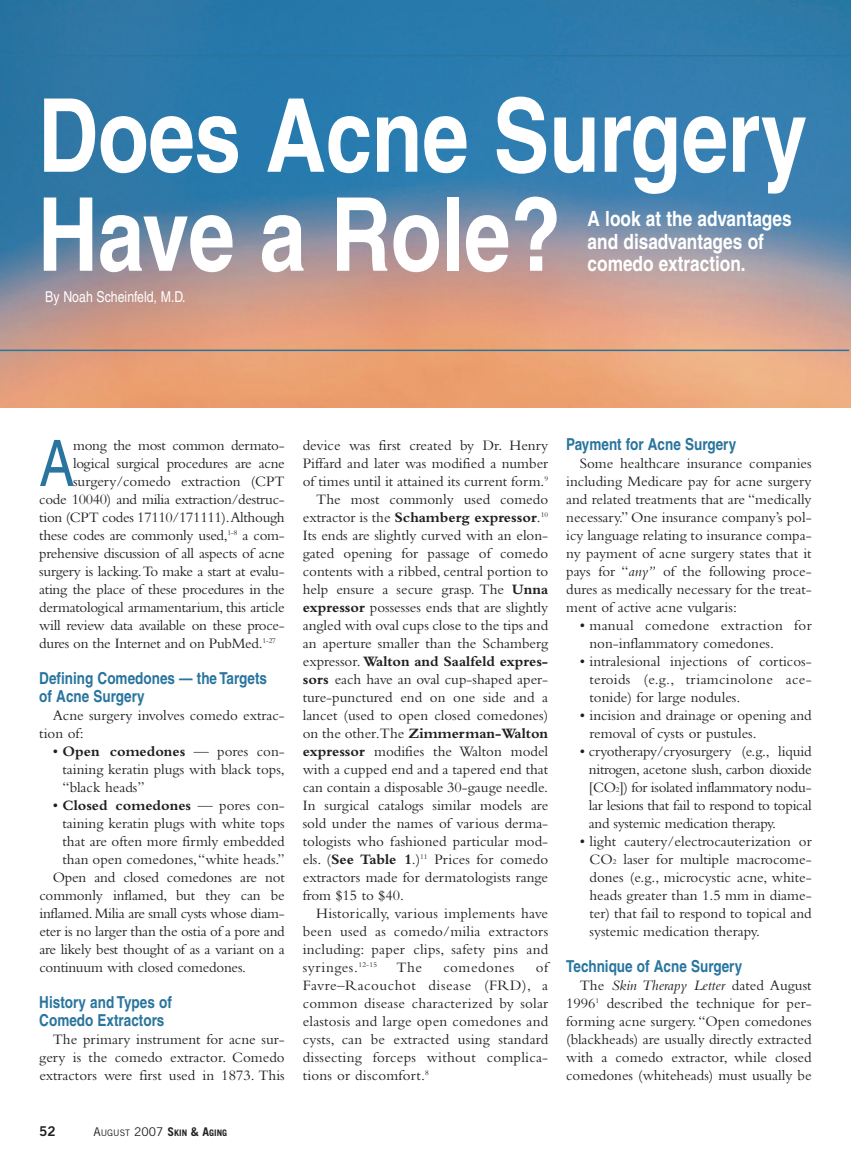
<style>
.page{position:relative;width:851px;height:1161px;background:#fff}
.page>*{position:absolute;margin:0;border:0;box-sizing:border-box;transform-origin:0 0}
.t1{font:700 condensed 102px/99px "Helvetica";letter-spacing:-.005em;color:#fff}
.t2{font:condensed 64.2px "Helvetica";color:#29759e}
.t3{font:700 condensed 21px/22.5px "Helvetica";color:#fff}
.t4{font:700 condensed 16.5px/18px "Helvetica";color:#29759e}
.t5{font:15px/18px "Bembo";color:#231f20;text-align:justify}
.t6{font:15px "Bembo";letter-spacing:-.02em;color:#231f20}
.t7{font:700 15px "Bembo";color:#231f20}
.t8{font:15px/18px "Bembo";letter-spacing:.02em;color:#231f20}
.t9{font:15px "Bembo";letter-spacing:.035em;color:#231f20}
.t10{font:condensed 15px "Helvetica";color:#fff}
.t11{font:13.5px "Trade Gothic Bold Two";color:#231f20}
.t12{font:700 9px "Trade Gothic";color:#231f20}
.s1{font-weight:700}
.s2{font-weight:400}
.s3{font-weight:400;font-size:12px}
.s4{font-size:12px}
.s5{font-style:italic}
.s6{font-size:7.5px}
</style>
<div class="page">
<img style="left:0;top:0;width:850px;height:407px">
<hr style="left:0;top:350px;width:849px;height:1px;background:#29759e">
<hr style="left:0;top:55px;width:850px;height:1px;background:#29759e">
<h1 class="t1" style="left:38px;top:96px;width:771px">Does Acne Surgery<br>Have a Role?</h1>
<h3 class="t3" style="left:587px;top:210px;width:206px">A look at the advantages and disadvantages of comedo extraction.</h3>
<p class="t10" style="left:45px;top:291px;width:142px">By Noah Scheinfeld, M.D.</p>
<h2 class="t2" style="left:39px;top:440px;width:37px">A</h2>
<p class="t6" style="left:73px;top:440px;width:213px">mong the most common dermato-</p>
<p class="t6" style="left:73px;top:458px;width:213px">logical surgical procedures are acne</p>
<p class="t5" style="left:73px;top:474px;width:213px">surgery/comedo extraction (CPT</p>
<p class="t6" style="left:39px;top:494px;width:247px">code 10040) and milia extraction/destruc-</p>
<p class="t6" style="left:39px;top:512px;width:247px">tion (CPT codes 17110/171111).Although</p>
<p class="t6" style="left:39px;top:530px;width:247px">these codes are commonly used,<sup>1-8</sup> a com-</p>
<p class="t6" style="left:39px;top:548px;width:247px">prehensive discussion of all aspects of acne</p>
<p class="t6" style="left:39px;top:566px;width:247px">surgery is lacking.To make a start at evalu-</p>
<p class="t6" style="left:39px;top:584px;width:247px">ating the place of these procedures in the</p>
<p class="t6" style="left:39px;top:602px;width:247px">dermatological armamentarium, this article</p>
<p class="t6" style="left:39px;top:620px;width:247px">will review data available on these proce-</p>
<p class="t6" style="left:39px;top:638px;width:238px">dures on the Internet and on PubMed.<sup>1-27</sup></p>
<p class="t4" style="left:39px;top:671px;width:229px">Defining Comedones — the Targets of Acne Surgery</p>
<p class="t5" style="left:39px;top:708px;width:247px;text-indent:14px">Acne surgery involves comedo extrac&shy;tion of:</p>
<p class="t5" style="left:63px;top:744px;width:224px;text-indent:-10px">• <span class="s1">Open comedones</span> — pores con&shy;taining keratin plugs with black tops, “black heads”</p>
<p class="t7" style="left:53px;top:800px;width:233px"><span class="s2">•</span> Closed comedones <span class="s2">— pores con-</span></p>
<p class="t5" style="left:63px;top:816px;width:224px">taining keratin plugs with white tops</p>
<p class="t5" style="left:63px;top:834px;width:224px">that are often more firmly embedded</p>
<p class="t5" style="left:63px;top:852px;width:224px">than open comedones,“white heads.”</p>
<p class="t5" style="left:53px;top:870px;width:233px">Open and closed comedones are not</p>
<p class="t5" style="left:39px;top:888px;width:247px">commonly inflamed, but they can be</p>
<p class="t5" style="left:39px;top:906px;width:247px">inflamed.Milia are small cysts whose diam-</p>
<p class="t5" style="left:39px;top:924px;width:247px">eter is no larger than the ostia of a pore and</p>
<p class="t5" style="left:39px;top:942px;width:247px">are likely best thought of as a variant on a</p>
<p class="t5" style="left:39px;top:960px;width:208px">continuum with closed comedones.</p>
<p class="t4" style="left:39px;top:995px;width:134px">History and Types of<br>Comedo Extractors</p>
<p class="t5" style="left:39px;top:1032px;width:247px;text-indent:13px">The primary instrument for acne sur&shy;gery is the comedo extractor. Comedo extractors were first used in 1873. This</p>
<p class="t11" style="left:39px;top:1126px;width:18px">52</p>
<p class="t12" style="left:93px;top:1130px;width:135px"><span class="s3">A</span><span class="s2">UGUST</span> <span class="s3">2007</span> <span class="s4">S</span>KIN <span class="s4">&amp; A</span>GING</p>
<p class="t5" style="left:303px;top:438px;width:247px">device was first created by Dr. Henry</p>
<p class="t5" style="left:303px;top:456px;width:247px">Piffard and later was modified a number</p>
<p class="t5" style="left:303px;top:474px;width:247px">of times until it attained its current form.<sup>9</sup></p>
<p class="t5" style="left:316px;top:492px;width:233px">The most commonly used comedo</p>
<p class="t7" style="left:303px;top:512px;width:247px"><span class="s2">extractor is the</span> Schamberg expressor<span class="s2">.</span><sup>10</sup></p>
<p class="t5" style="left:303px;top:528px;width:247px">Its ends are slightly curved with an elon-</p>
<p class="t5" style="left:303px;top:546px;width:247px">gated opening for passage of comedo</p>
<p class="t5" style="left:303px;top:564px;width:247px">contents with a ribbed, central portion to</p>
<p class="t5" style="left:303px;top:582px;width:247px">help ensure a secure grasp. The <span class="s1">Unna</span></p>
<p class="t5" style="left:303px;top:600px;width:247px"><span class="s1">expressor</span> possesses ends that are slightly</p>
<p class="t5" style="left:303px;top:618px;width:247px">angled with oval cups close to the tips and</p>
<p class="t5" style="left:303px;top:636px;width:247px">an aperture smaller than the Schamberg</p>
<p class="t7" style="left:303px;top:656px;width:247px"><span class="s2">expressor.</span> Walton and Saalfeld expres-</p>
<p class="t5" style="left:303px;top:672px;width:247px"><span class="s1">sors</span> each have an oval cup-shaped aper-</p>
<p class="t5" style="left:303px;top:690px;width:247px">ture-punctured end on one side and a</p>
<p class="t5" style="left:303px;top:708px;width:247px">lancet (used to open closed comedones)</p>
<p class="t7" style="left:303px;top:728px;width:247px"><span class="s2">on the other.The</span> Zimmerman-Walton</p>
<p class="t5" style="left:303px;top:744px;width:247px"><span class="s1">expressor</span> modifies the Walton model</p>
<p class="t5" style="left:303px;top:762px;width:247px">with a cupped end and a tapered end that</p>
<p class="t5" style="left:303px;top:780px;width:247px">can contain a disposable 30-gauge needle.</p>
<p class="t5" style="left:303px;top:798px;width:247px">In surgical catalogs similar models are</p>
<p class="t5" style="left:303px;top:816px;width:247px">sold under the names of various derma-</p>
<p class="t5" style="left:303px;top:834px;width:247px">tologists who fashioned particular mod-</p>
<p class="t5" style="left:303px;top:852px;width:247px">els. (<span class="s1">See Table 1</span>.)<sup>11</sup> Prices for comedo</p>
<p class="t5" style="left:303px;top:870px;width:247px">extractors made for dermatologists range</p>
<p class="t5" style="left:303px;top:888px;width:103px">from $15 to $40.</p>
<p class="t5" style="left:316px;top:906px;width:233px">Historically, various implements have</p>
<p class="t5" style="left:303px;top:924px;width:247px">been used as comedo/milia extractors</p>
<p class="t5" style="left:303px;top:942px;width:247px">including: paper clips, safety pins and</p>
<p class="t9" style="left:303px;top:962px;width:76px">syringes.<sup>12-15</sup></p>
<p class="t5" style="left:396px;top:960px;width:27px">The</p>
<p class="t9" style="left:443px;top:962px;width:73px">comedones</p>
<p class="t5" style="left:303px;top:960px;width:247px;text-indent:233px">of Favre–Racouchot disease (FRD), a common disease characterized by solar elastosis and large open comedones and cysts, can be extracted using standard dissecting forceps without complica&shy;tions or discomfort.<sup>8</sup></p>
<p class="t4" style="left:566px;top:437px;width:171px">Payment for Acne Surgery</p>
<p class="t5" style="left:566px;top:456px;width:247px;text-indent:14px">Some healthcare insurance companies including Medicare pay for acne surgery and related treatments that are “medically necessary.” One insurance company’s pol&shy;icy language relating to insurance compa&shy;ny payment of acne surgery states that it pays for “<span class="s5">any”</span> of the following proce&shy;dures as medically necessary for the treat&shy;ment of active acne vulgaris:</p>
<p class="t8" style="left:589px;top:618px;width:224px;text-indent:-10px">• manual comedone extraction for non-inflammatory comedones.</p>
<p class="t5" style="left:589px;top:654px;width:224px;text-indent:-10px">• intralesional injections of corticos&shy;teroids (e.g., triamcinolone ace&shy;tonide) for large nodules.</p>
<p class="t5" style="left:589px;top:708px;width:224px;text-indent:-10px">• incision and drainage or opening and removal of cysts or pustules.</p>
<p class="t5" style="left:589px;top:744px;width:224px;text-indent:-9px">• cryotherapy/cryosurgery (e.g., liquid nitrogen, acetone slush, carbon dioxide [CO<span class="s6">2</span>]) for isolated inflammatory nodu&shy;lar lesions that fail to respond to topical and systemic medication therapy.</p>
<p class="t5" style="left:589px;top:834px;width:224px;text-indent:-10px">• light cautery/electrocauterization or CO<span class="s6">2</span> laser for multiple macrocome&shy;dones (e.g., microcystic acne, white&shy;heads greater than 1.5 mm in diame&shy;ter) that fail to respond to topical and systemic medication therapy.</p>
<p class="t4" style="left:566px;top:959px;width:177px">Technique of Acne Surgery</p>
<p class="t5" style="left:566px;top:978px;width:247px;text-indent:14px">The <span class="s5">Skin Therapy Letter</span> dated August 1996<sup>1</sup> described the technique for per&shy;forming acne surgery. “Open comedones (blackheads) are usually directly extracted with a comedo extractor, while closed comedones (whiteheads) must usually be</p>
</div>
